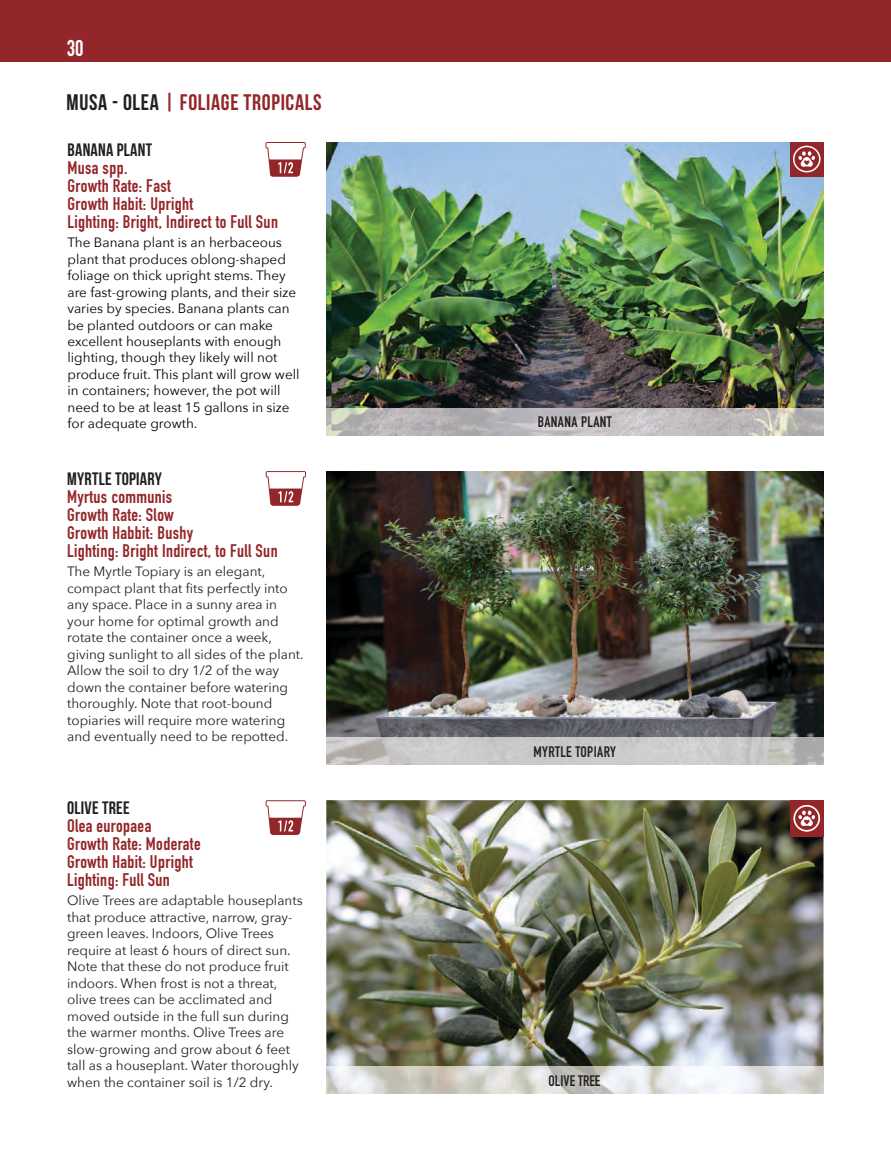
<style>
.page{position:relative;width:891px;height:1161px;background:#fff}
.page>*{position:absolute;margin:0;border:0;box-sizing:border-box;transform-origin:0 0}
.t1{font:22.5px "Bebas Neue";letter-spacing:.03em;color:#932629}
.t2{font:700 22.5px "DIN Condensed";color:#fff}
.t3{font:700 18px/18px "DIN Condensed";letter-spacing:.02em;color:#932629}
.t4{font:18px "Bebas Neue";letter-spacing:.015em;color:#231f20}
.t5{font:700 15px "DIN Condensed";letter-spacing:.025em;color:#231f20}
.t6{font:700 15px "DIN Condensed";color:#231f20}
.t7{font:13.5px/16.5px "Avenir Next";color:#231f20}
.t8{font:13.5px/16.5px "Avenir Next";color:#020304}
.s1{color:#231f20}
</style>
<div class="page">
<div style="left:0;top:0;width:891px;height:61px;background:#932629"></div>
<img style="left:326px;top:471px;width:498px;height:294px">
<svg style="left:266px;top:471px;width:40px;height:35px"></svg>
<img style="left:327px;top:142px;width:497px;height:293px">
<svg style="left:326px;top:408px;width:1px;height:27px"></svg>
<div style="left:790px;top:142px;width:34px;height:34px;background:#932629"></div>
<svg style="left:793px;top:146px;width:28px;height:26px"></svg>
<svg style="left:265px;top:142px;width:41px;height:35px"></svg>
<img style="left:326px;top:800px;width:498px;height:294px">
<img style="left:326px;top:1067px;width:497px;height:27px">
<div style="left:790px;top:800px;width:34px;height:36px;background:#932629"></div>
<svg style="left:793px;top:805px;width:27px;height:27px"></svg>
<svg style="left:266px;top:800px;width:40px;height:35px"></svg>
<h1 class="t2" style="left:67px;top:33px;width:18px">30</h1>
<h1 class="t1" style="left:67px;top:90px;width:257px"><span class="s1">MUSA - OLEA</span> | FOLIAGE TROPICALS</h1>
<h2 class="t4" style="left:68px;top:139px;width:86px">BANANA PLANT</h2>
<h2 class="t3" style="left:68px;top:158px;width:212px">Musa spp.<br>Growth Rate: Fast<br>Growth Habit: Upright<br>Lighting: Bright, Indirect to Full Sun</h2>
<p class="t8" style="left:68px;top:233px;width:234px">The Banana plant is an herbaceous plant that produces oblong-shaped foliage on thick upright stems. They are fast-growing plants, and their size varies by species. Banana plants can be planted outdoors or can make excellent houseplants with enough lighting, though they likely will not produce fruit. This plant will grow well in containers; however, the pot will need to be at least 15 gallons in size for adequate growth.</p>
<h2 class="t4" style="left:67px;top:469px;width:96px">MYRTLE TOPIARY</h2>
<h2 class="t3" style="left:67px;top:487px;width:212px">Myrtus communis<br>Growth Rate: Slow<br>Growth Habbit: Bushy<br>Lighting: Bright Indirect, to Full Sun</h2>
<p class="t7" style="left:67px;top:563px;width:238px">The Myrtle Topiary is an elegant, compact plant that fits perfectly into any space. Place in a sunny area in your home for optimal growth and rotate the container once a week, giving sunlight to all sides of the plant.<br>Allow the soil to dry 1/2 of the way down the container before watering thoroughly. Note that root-bound topiaries will require more watering and eventually need to be repotted.</p>
<h2 class="t4" style="left:67px;top:798px;width:64px">OLIVE TREE</h2>
<h2 class="t3" style="left:67px;top:816px;width:135px">Olea europaea<br>Growth Rate: Moderate<br>Growth Habit: Upright<br>Lighting: Full Sun</h2>
<p class="t7" style="left:67px;top:892px;width:237px">Olive Trees are adaptable houseplants that produce attractive, narrow, gray&shy;green leaves. Indoors, Olive Trees require at least 6 hours of direct sun.<br>Note that these do not produce fruit indoors. When frost is not a threat, olive trees can be acclimated and moved outside in the full sun during the warmer months. Olive Trees are slow-growing and grow about 6 feet tall as a houseplant. Water thoroughly when the container soil is 1/2 dry.</p>
<p class="t5" style="left:538px;top:412px;width:76px">BANANA PLANT</p>
<p class="t5" style="left:534px;top:741px;width:84px">MYRTLE TOPIARY</p>
<p class="t6" style="left:549px;top:1070px;width:53px">OLIVE TREE</p>
</div>
